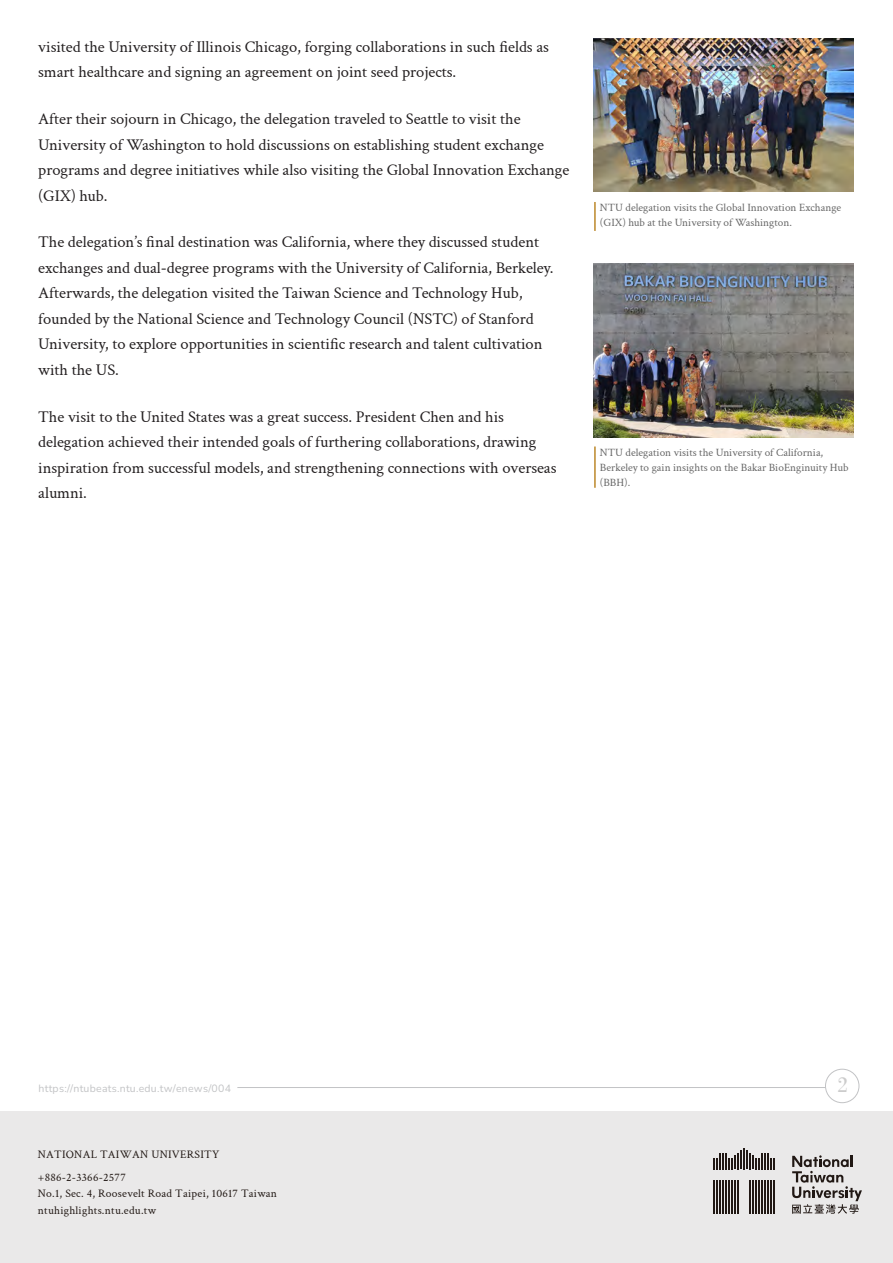
<style>
.page{position:relative;width:893px;height:1263px;background:#fff}
.page>*{position:absolute;margin:0;border:0;box-sizing:border-box;transform-origin:0 0}
.t1{font:22.5px "Bodoni";color:#ccc}
.t2{font:16.5px/25.5px "Crimson Text";letter-spacing:-.005em;color:#231f20}
.t3{font:11.55px/23.1px "Crimson Text";letter-spacing:.02em;color:#211814}
.t4{font:11.25px/15px "Crimson Text";color:#666}
.t5{font:200 10.5px "Nunito";letter-spacing:.025em;color:#c2c3c5}
</style>
<div class="page">
<div style="left:0;top:1112px;width:893px;height:151px;background:#eae9e9"></div>
<hr style="left:743px;top:1148px;width:2px;height:21px;background:#211814">
<svg style="left:713px;top:1150px;width:62px;height:19px"></svg>
<hr style="left:774px;top:1180px;width:1px;height:34px;background:#211814">
<hr style="left:771px;top:1180px;width:1px;height:34px;background:#211814">
<hr style="left:768px;top:1180px;width:1px;height:34px;background:#211814">
<hr style="left:765px;top:1180px;width:1px;height:34px;background:#211814">
<hr style="left:762px;top:1180px;width:1px;height:34px;background:#211814">
<hr style="left:759px;top:1180px;width:1px;height:34px;background:#211814">
<hr style="left:756px;top:1180px;width:1px;height:34px;background:#211814">
<hr style="left:753px;top:1180px;width:1px;height:34px;background:#211814">
<hr style="left:750px;top:1180px;width:1px;height:34px;background:#211814">
<hr style="left:737px;top:1180px;width:2px;height:34px;background:#211814">
<hr style="left:734px;top:1180px;width:2px;height:34px;background:#211814">
<hr style="left:731px;top:1180px;width:2px;height:34px;background:#211814">
<hr style="left:728px;top:1180px;width:2px;height:34px;background:#211814">
<hr style="left:725px;top:1180px;width:2px;height:34px;background:#211814">
<hr style="left:722px;top:1180px;width:2px;height:34px;background:#211814">
<hr style="left:719px;top:1180px;width:2px;height:34px;background:#211814">
<hr style="left:716px;top:1180px;width:2px;height:34px;background:#211814">
<hr style="left:713px;top:1180px;width:2px;height:34px;background:#211814">
<svg style="left:792px;top:1155px;width:70px;height:59px"></svg>
<hr style="left:237px;top:1087px;width:601px;height:1px;background:#c2c3c5">
<div style="left:825px;top:1069px;width:34px;height:34px;background:#fff;border-radius:50%"></div>
<div style="left:825px;top:1069px;width:34px;height:34px;border:1px solid #c2c3c5;border-radius:50%"></div>
<hr style="left:594px;top:202px;width:2px;height:29px;background:#bc8729">
<hr style="left:594px;top:446px;width:2px;height:42px;background:#bc8729">
<img style="left:593px;top:38px;width:261px;height:154px">
<img style="left:593px;top:264px;width:261px;height:173px">
<p class="t2" style="left:38px;top:33px;width:512px">visited the University of Illinois Chicago, forging collaborations in such fields as smart healthcare and signing an agreement on joint seed projects.</p>
<p class="t2" style="left:38px;top:105px;width:533px">After their sojourn in Chicago, the delegation traveled to Seattle to visit the University of Washington to hold discussions on establishing student exchange programs and degree initiatives while also visiting the Global Innovation Exchange (GIX) hub.</p>
<p class="t2" style="left:38px;top:229px;width:517px">The delegation’s final destination was California, where they discussed student exchanges and dual-degree programs with the University of California, Berkeley.<br>Afterwards, the delegation visited the Taiwan Science and Technology Hub, founded by the National Science and Technology Council (NSTC) of Stanford University, to explore opportunities in scientific research and talent cultivation with the US.</p>
<p class="t2" style="left:38px;top:403px;width:520px">The visit to the United States was a great success. President Chen and his delegation achieved their intended goals of furthering collaborations, drawing inspiration from successful models, and strengthening connections with overseas alumni.</p>
<p class="t4" style="left:600px;top:200px;width:243px">NTU delegation visits the Global Innovation Exchange (GIX) hub at the University of Washington.</p>
<p class="t4" style="left:600px;top:444px;width:250px">NTU delegation visits the University of California,<br>Berkeley to gain insights on the Bakar BioEnginuity Hub (BBH).</p>
<p class="t5" style="left:39px;top:1081px;width:194px">https://ntubeats.ntu.edu.tw/enews/004</p>
<p class="t1" style="left:837px;top:1072px;width:13px">2</p>
<p class="t3" style="left:38px;top:1142px;width:183px">NATIONAL TAIWAN UNIVERSITY +886-2-3366-2577</p>
<p class="t3" style="left:38px;top:1185px;width:241px;line-height:16.8px">No.1, Sec. 4, Roosevelt Road Taipei, 10617 Taiwan ntuhighlights.ntu.edu.tw</p>
</div>
